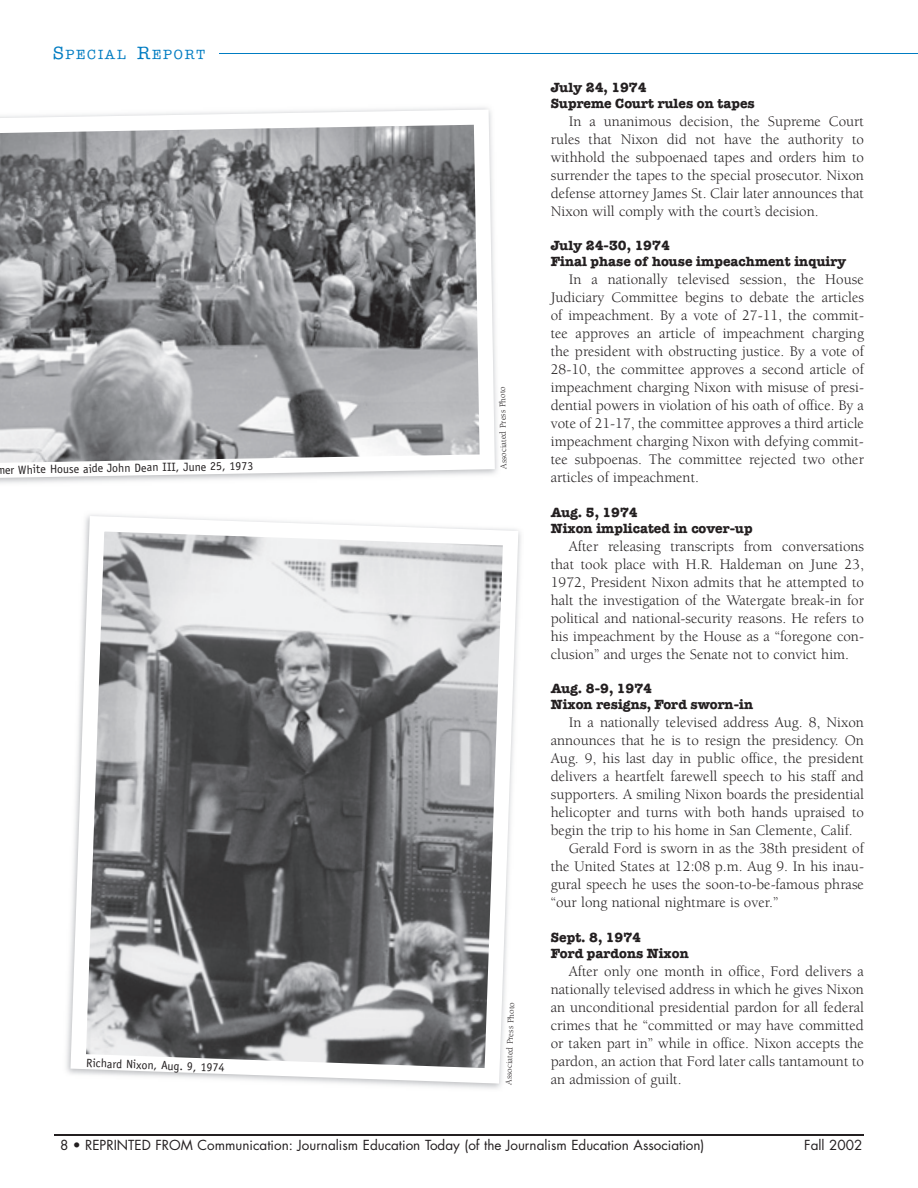
<style>
.page{position:relative;width:918px;height:1188px;background:#fff}
.page>*{position:absolute;margin:0;border:0;box-sizing:border-box;transform-origin:0 0}
.t1{font:15px/18px "Berkeley";color:#231f20;text-align:justify}
.t2{font:700 13.5px/16.2px "American Typewriter";color:#231f20}
.t3{font:13.5px "Futura";color:#231f20}
.t4{font:500 13.5px "American Typewriter";letter-spacing:.135em;color:#007cc2}
.t5{font:12px "Officina Sans";color:#231f20}
.t6{font:9px "Berkeley";color:#231f20}
.s1{font-size:18px}
</style>
<div class="page">
<hr style="left:220px;top:54px;width:698px;height:1px;background:#007cc2">
<hr style="left:54px;top:1134px;width:810px;height:2px;background:#231f20">
<svg style="left:70px;top:516px;width:448px;height:568px"></svg>
<svg style="left:0;top:110px;width:495px;height:368px;background:#9b9c9e"></svg>
<p class="t4" style="left:53px;top:47px;width:154px"><span class="s1">S</span>PECIAL <span class="s1">R</span>EPORT</p>
<p class="t5" style="left:-4px;top:463px;width:259px;rotate:-1deg">mer White House aide John Dean III, June 25, 1973</p>
<p class="t5" style="left:87px;top:1056px;width:140px;rotate:2deg">Richard Nixon, Aug. 9, 1974</p>
<p class="t6" style="left:499px;top:469px;width:84px;rotate:-91deg">Associated Press Photo</p>
<p class="t6" style="left:504px;top:1085px;width:84px;rotate:-88deg">Associated Press Photo</p>
<p class="t2" style="left:551px;top:79px;width:206px">July 24, 1974<br>Supreme Court rules on tapes</p>
<p class="t1" style="left:551px;top:112px;width:315px;text-indent:18px">In a unanimous decision, the Supreme Court rules that Nixon did not have the authority to withhold the subpoenaed tapes and orders him to surrender the tapes to the special prosecutor. Nixon defense attorney James St. Clair later announces that Nixon will comply with the court’s decision.</p>
<p class="t2" style="left:551px;top:237px;width:297px">July 24-30, 1974<br>Final phase of house impeachment inquiry</p>
<p class="t1" style="left:551px;top:271px;width:315px;text-indent:18px">In a nationally televised session, the House Judiciary Committee begins to debate the articles of impeachment. By a vote of 27-11, the commit&shy;tee approves an article of impeachment charging the president with obstructing justice. By a vote of 28-10, the committee approves a second article of impeachment charging Nixon with misuse of presi&shy;dential powers in violation of his oath of office. By a vote of 21-17, the committee approves a third article impeachment charging Nixon with defying commit&shy;tee subpoenas. The committee rejected two other articles of impeachment.</p>
<p class="t2" style="left:551px;top:504px;width:203px">Aug. 5, 1974<br>Nixon implicated in cover-up</p>
<p class="t1" style="left:551px;top:537px;width:315px;text-indent:18px">After releasing transcripts from conversations that took place with H.R. Haldeman on June 23, 1972, President Nixon admits that he attempted to halt the investigation of the Watergate break-in for political and national-security reasons. He refers to his impeachment by the House as a “foregone con&shy;clusion” and urges the Senate not to convict him.</p>
<p class="t2" style="left:551px;top:680px;width:204px">Aug. 8-9, 1974<br>Nixon resigns, Ford sworn-in</p>
<p class="t1" style="left:569px;top:714px;width:297px">In a nationally televised address Aug. 8, Nixon</p>
<p class="t1" style="left:551px;top:732px;width:315px">announces that he is to resign the presidency. On</p>
<p class="t1" style="left:551px;top:750px;width:315px">Aug. 9, his last day in public office, the president</p>
<p class="t1" style="left:551px;top:768px;width:315px">delivers a heartfelt farewell speech to his staff and</p>
<p class="t1" style="left:551px;top:786px;width:315px">supporters. A smiling Nixon boards the presidential</p>
<p class="t1" style="left:551px;top:804px;width:315px">helicopter and turns with both hands upraised to</p>
<p class="t1" style="left:551px;top:822px;width:304px">begin the trip to his home in San Clemente, Calif.</p>
<p class="t1" style="left:569px;top:840px;width:297px">Gerald Ford is sworn in as the 38th president of</p>
<p class="t1" style="left:551px;top:858px;width:315px">the United States at 12:08 p.m. Aug 9. In his inau-</p>
<p class="t1" style="left:551px;top:876px;width:315px">gural speech he uses the soon-to-be-famous phrase</p>
<p class="t1" style="left:551px;top:894px;width:229px">“our long national nightmare is over.”</p>
<p class="t2" style="left:551px;top:929px;width:140px">Sept. 8, 1974<br>Ford pardons Nixon</p>
<p class="t1" style="left:551px;top:963px;width:315px;text-indent:18px">After only one month in office, Ford delivers a nationally televised address in which he gives Nixon an unconditional presidential pardon for all federal crimes that he “committed or may have committed or taken part in” while in office. Nixon accepts the pardon, an action that Ford later calls tantamount to an admission of guilt.</p>
<p class="t3" style="left:60px;top:1136px;width:646px">8 • REPRINTED FROM Communication: Journalism Education Today (of the Journalism Education Association)</p>
<p class="t3" style="left:804px;top:1136px;width:60px">Fall 2002</p>
</div>
